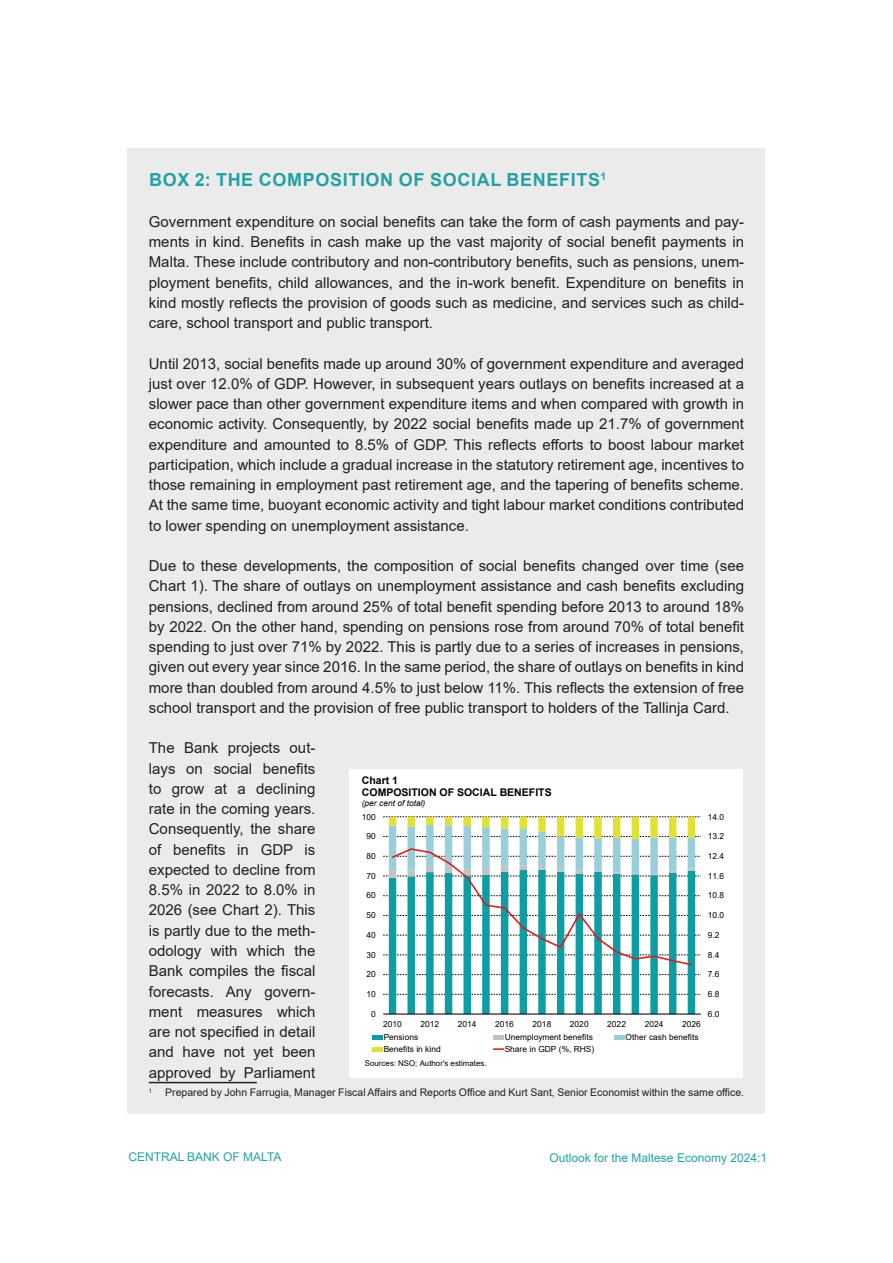
<style>
.page{position:relative;width:893px;height:1263px;background:#fff}
.page>*{position:absolute;margin:0;border:0;box-sizing:border-box;transform-origin:0 0}
.Projections_Main_Title{font:700 18px "Arial";letter-spacing:.035em;color:#23a1a3}
.Projections_Normal_Text{font:15px/20.2px "Arial";color:#231f20;text-align:justify}
.t1{font:12px "Arial";color:#23a1a3}
.Projections_Footnote{font:10.5px "Arial";color:#231f20}
.t2{font:700 10.5px/12.1px "Arial";color:#000}
.t3{font:8.4px "Arial";color:#000}
.t4{font:italic 8.4px "Arial";color:#000}
.t5{font:7.95px "Arial";letter-spacing:.005em;color:#000}
</style>
<div class="page">
<div style="left:128px;top:149px;width:637px;height:965px;background:#ebebeb"></div>
<hr style="left:149px;top:1082px;width:108px;height:1px;background:#231f20">
<div style="left:349px;top:769px;width:394px;height:308px;background:#fff"></div>
<svg style="left:383px;top:816px;width:318px;height:198px"></svg>
<div style="left:373px;top:1035px;width:10px;height:5px;background:#0d9da3"></div>
<div style="left:493px;top:1035px;width:11px;height:5px;background:#c2c2c2"></div>
<div style="left:614px;top:1035px;width:11px;height:5px;background:#98cfd8"></div>
<hr style="left:373px;top:1047px;width:10px;height:4px;background:#e1e132">
<svg style="left:493px;top:1048px;width:11px;height:2px"></svg>
<p class="Projections_Main_Title" style="left:149px;top:167px;width:459px">BOX 2: THE COMPOSITION OF SOCIAL BENEFITS<sup>1</sup></p>
<p class="Projections_Normal_Text" style="left:149px;top:211px;width:597px">Government expenditure on social benefits can take the form of cash payments and pay&shy;ments in kind. Benefits in cash make up the vast majority of social benefit payments in Malta. These include contributory and non-contributory benefits, such as pensions, unem&shy;ployment benefits, child allowances, and the in-work benefit. Expenditure on benefits in kind mostly reflects the provision of goods such as medicine, and services such as child&shy;care, school transport and public transport.</p>
<p class="Projections_Normal_Text" style="left:149px;top:353px;width:597px">Until 2013, social benefits made up around 30% of government expenditure and averaged just over 12.0% of GDP. However, in subsequent years outlays on benefits increased at a slower pace than other government expenditure items and when compared with growth in economic activity. Consequently, by 2022 social benefits made up 21.7% of government expenditure and amounted to 8.5% of GDP. This reflects efforts to boost labour market participation, which include a gradual increase in the statutory retirement age, incentives to those remaining in employment past retirement age, and the tapering of benefits scheme.<br>At the same time, buoyant economic activity and tight labour market conditions contributed to lower spending on unemployment assistance.</p>
<p class="Projections_Normal_Text" style="left:149px;top:556px;width:597px">Due to these developments, the composition of social benefits changed over time (see Chart 1). The share of outlays on unemployment assistance and cash benefits excluding pensions, declined from around 25% of total benefit spending before 2013 to around 18% by 2022. On the other hand, spending on pensions rose from around 70% of total benefit spending to just over 71% by 2022. This is partly due to a series of increases in pensions, given out every year since 2016. In the same period, the share of outlays on benefits in kind more than doubled from around 4.5% to just below 11%. This reflects the extension of free school transport and the provision of free public transport to holders of the Tallinja Card.</p>
<p class="Projections_Normal_Text" style="left:149px;top:738px;width:168px">The Bank projects out&shy;lays on social benefits to grow at a declining rate in the coming years.<br>Consequently, the share of benefits in GDP is expected to decline from 8.5% in 2022 to 8.0% in 2026 (see Chart 2). This is partly due to the meth&shy;odology with which the Bank compiles the fiscal forecasts. Any govern&shy;ment measures which are not specified in detail and have not yet been approved by Parliament</p>
<p class="Projections_Footnote" style="left:149px;top:1085px;width:597px"><sup>1</sup> Prepared by John Farrugia, Manager Fiscal Affairs and Reports Office and Kurt Sant, Senior Economist within the same office.</p>
<p class="t2" style="left:362px;top:774px;width:191px">Chart 1<br>COMPOSITION OF SOCIAL BENEFITS</p>
<p class="t4" style="left:362px;top:797px;width:65px">(per cent of total)</p>
<p class="t3" style="left:362px;top:811px;width:15px">100</p>
<p class="t3" style="left:708px;top:811px;width:18px">14.0</p>
<p class="t3" style="left:367px;top:830px;width:11px">90</p>
<p class="t3" style="left:708px;top:830px;width:18px">13.2</p>
<p class="t3" style="left:367px;top:850px;width:11px">80</p>
<p class="t3" style="left:708px;top:850px;width:18px">12.4</p>
<p class="t3" style="left:367px;top:870px;width:11px">70</p>
<p class="t3" style="left:708px;top:870px;width:18px">11.6</p>
<p class="t3" style="left:367px;top:890px;width:11px">60</p>
<p class="t3" style="left:708px;top:890px;width:18px">10.8</p>
<p class="t3" style="left:367px;top:909px;width:11px">50</p>
<p class="t3" style="left:708px;top:909px;width:18px">10.0</p>
<p class="t3" style="left:367px;top:929px;width:11px">40</p>
<p class="t3" style="left:708px;top:929px;width:13px">9.2</p>
<p class="t3" style="left:367px;top:949px;width:11px">30</p>
<p class="t3" style="left:708px;top:949px;width:13px">8.4</p>
<p class="t3" style="left:367px;top:968px;width:11px">20</p>
<p class="t3" style="left:708px;top:968px;width:13px">7.6</p>
<p class="t3" style="left:367px;top:988px;width:11px">10</p>
<p class="t3" style="left:708px;top:988px;width:13px">6.8</p>
<p class="t3" style="left:371px;top:1008px;width:6px">0</p>
<p class="t3" style="left:708px;top:1008px;width:13px">6.0</p>
<p class="t3" style="left:383px;top:1018px;width:20px">2010</p>
<p class="t3" style="left:420px;top:1018px;width:20px">2012</p>
<p class="t3" style="left:458px;top:1018px;width:20px">2014</p>
<p class="t3" style="left:495px;top:1018px;width:20px">2016</p>
<p class="t3" style="left:533px;top:1018px;width:20px">2018</p>
<p class="t3" style="left:570px;top:1018px;width:20px">2020</p>
<p class="t3" style="left:607px;top:1018px;width:20px">2022</p>
<p class="t3" style="left:645px;top:1018px;width:20px">2024</p>
<p class="t3" style="left:682px;top:1018px;width:20px">2026</p>
<p class="t3" style="left:384px;top:1031px;width:36px">Pensions</p>
<p class="t3" style="left:505px;top:1031px;width:90px">Unemployment benefits</p>
<p class="t3" style="left:626px;top:1031px;width:74px">Other cash benefits</p>
<p class="t3" style="left:384px;top:1043px;width:58px">Benefits in kind</p>
<p class="t3" style="left:505px;top:1043px;width:91px">Share in GDP (%, RHS)</p>
<p class="t5" style="left:365px;top:1057px;width:123px">Sources: NSO; Author's estimates.</p>
<p class="t1" style="left:128px;top:1149px;width:155px">CENTRAL BANK OF MALTA</p>
<p class="t1" style="left:550px;top:1150px;width:219px">Outlook for the Maltese Economy 2024:1</p>
</div>
